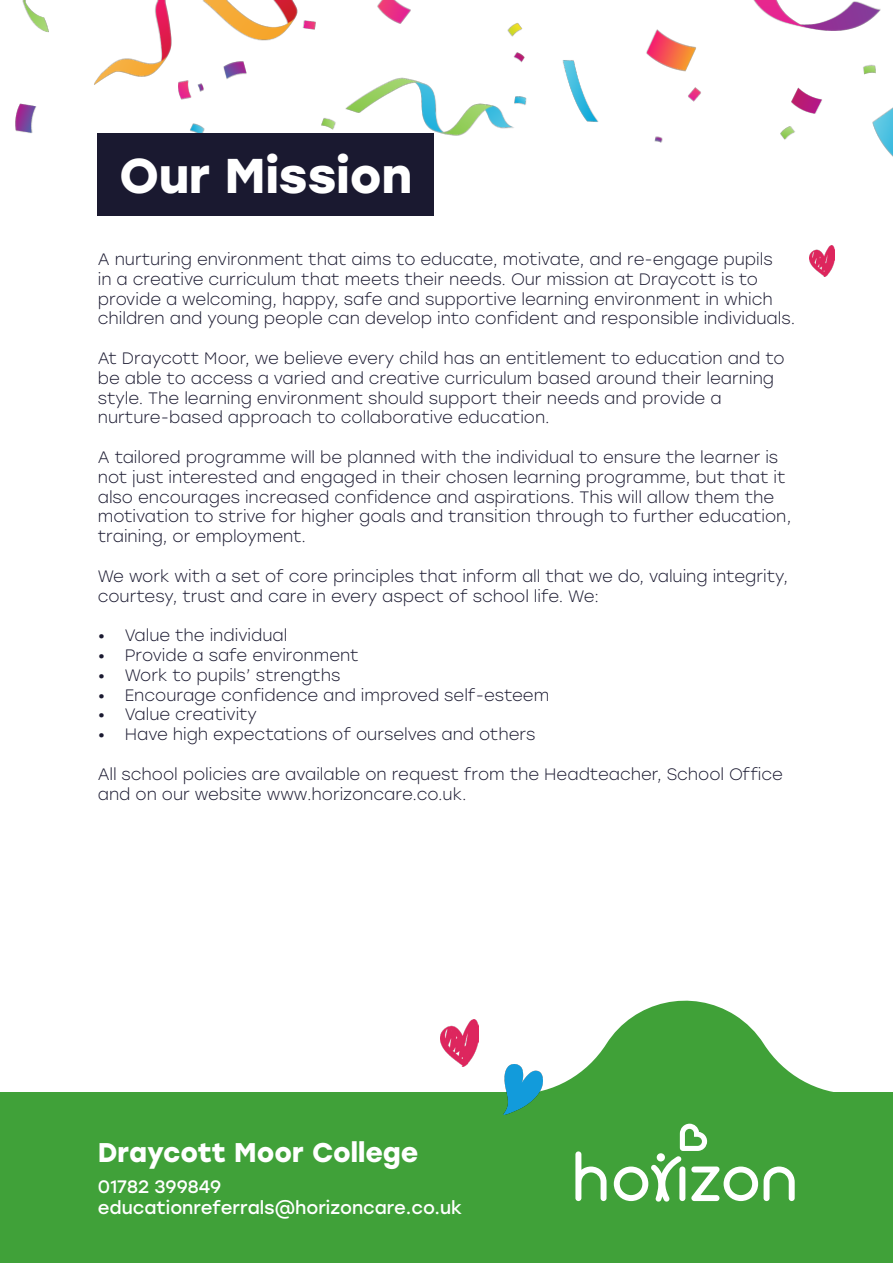
<style>
.page{position:relative;width:893px;height:1263px;background:#fff}
.page>*{position:absolute;margin:0;border:0;box-sizing:border-box;transform-origin:0 0}
.t1{font:700 48.75px "Stolzl";color:#fff}
.t2{font:700 27px "Stolzl";color:#fff}
.t3{font:18px/21.6px "Stolzl";color:#fff}
.t4{font:300 16.5px/19.8px "Stolzl";color:#1a1930}
</style>
<div class="page">
<div style="left:0;top:1093px;width:893px;height:170px;background:#40a139"></div>
<svg style="left:542px;top:1000px;width:311px;height:93px"></svg>
<svg style="left:575px;top:1151px;width:31px;height:50px"></svg>
<svg style="left:764px;top:1166px;width:31px;height:35px"></svg>
<svg style="left:614px;top:1124px;width:144px;height:77px"></svg>
<img style="left:440px;top:1020px;width:39px;height:46px">
<img style="left:504px;top:1064px;width:38px;height:50px">
<img style="left:15px;top:0;width:878px;height:157px">
<div style="left:97px;top:133px;width:337px;height:83px;background:#1a1930"></div>
<img style="left:809px;top:246px;width:26px;height:30px">
<p class="t1" style="left:119px;top:140px;width:294px">Our Mission</p>
<p class="t4" style="left:98px;top:249px;width:699px">A nurturing environment that aims to educate, motivate, and re-engage pupils<br>in a creative curriculum that meets their needs. Our mission at Draycott is to provide a welcoming, happy, safe and supportive learning environment in which children and young people can develop into confident and responsible individuals.</p>
<p class="t4" style="left:98px;top:348px;width:688px">At Draycott Moor, we believe every child has an entitlement to education and to be able to access a varied and creative curriculum based around their learning style. The learning environment should support their needs and provide a nurture-based approach to collaborative education.</p>
<p class="t4" style="left:98px;top:447px;width:695px">A tailored programme will be planned with the individual to ensure the learner is not just interested and engaged in their chosen learning programme, but that it also encourages increased confidence and aspirations. This will allow them the motivation to strive for higher goals and transition through to further education, training, or employment.</p>
<p class="t4" style="left:98px;top:565px;width:692px">We work with a set of core principles that inform all that we do, valuing integrity, courtesy, trust and care in every aspect of school life. We:</p>
<p class="t4" style="left:98px;top:625px;width:191px">• Value the individual</p>
<p class="t4" style="left:98px;top:645px;width:262px">• Provide a safe environment</p>
<p class="t4" style="left:98px;top:664px;width:244px">• Work to pupils’ strengths</p>
<p class="t4" style="left:98px;top:684px;width:453px">• Encourage confidence and improved self-esteem</p>
<p class="t4" style="left:98px;top:704px;width:161px">• Value creativity</p>
<p class="t4" style="left:98px;top:724px;width:439px">• Have high expectations of ourselves and others</p>
<p class="t4" style="left:98px;top:763px;width:687px">All school policies are available on request from the Headteacher, School Office and on our website www.horizoncare.co.uk.</p>
<h2 class="t2" style="left:98px;top:1133px;width:322px">Draycott Moor College</h2>
<p class="t3" style="left:98px;top:1175px;width:366px">01782 399849 educationreferrals@horizoncare.co.uk</p>
</div>
